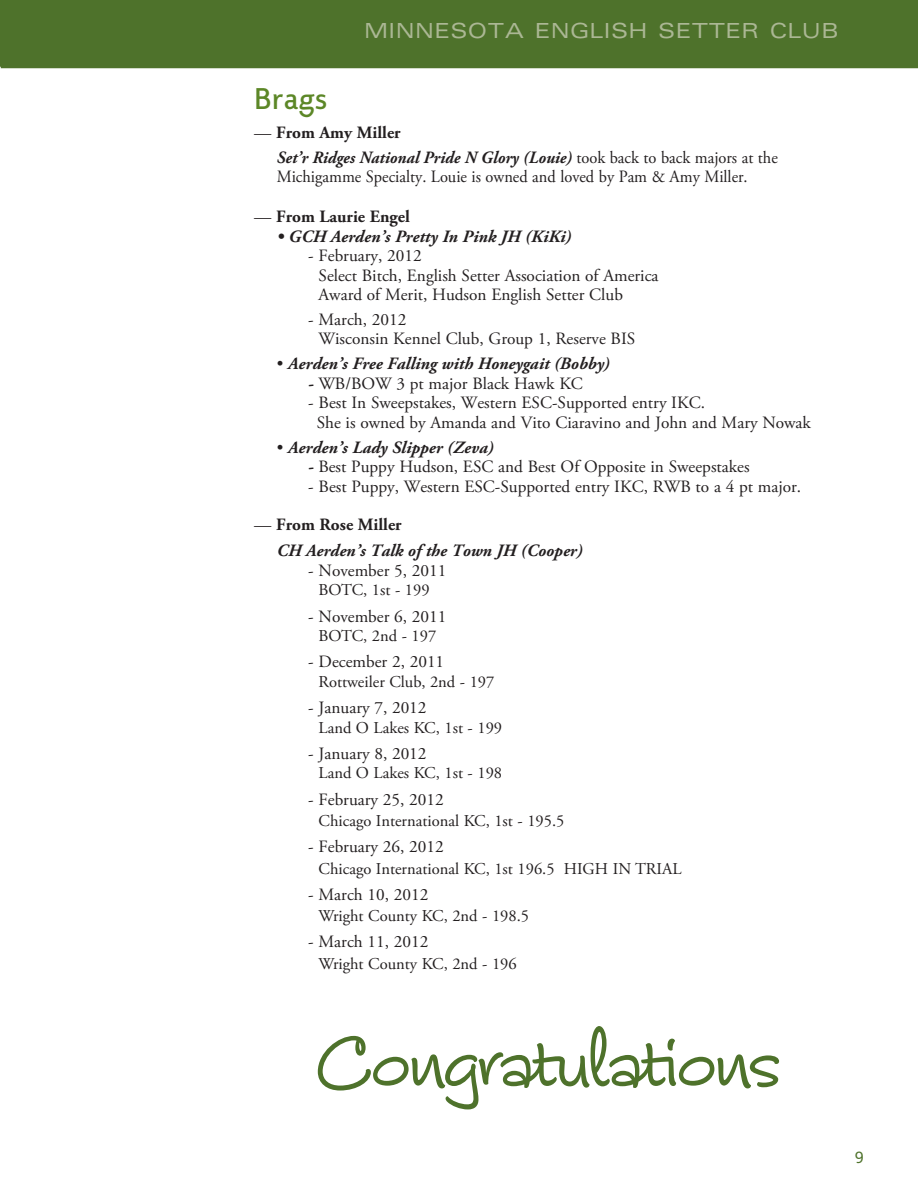
<style>
.page{position:relative;width:918px;height:1188px;background:#fff}
.page>*{position:absolute;margin:0;border:0;box-sizing:border-box;transform-origin:0 0}
.t1{font:73.5px "Girard Script";color:#4e722b}
.t2{font:36px "Faceplate Sans C Gauge";color:#5c8727}
.t3{font:22.5px "Univers Roman Ext DTC";letter-spacing:.05em;color:#abb794}
.t4{font:19.5px "Faceplate Sans B Gauge";color:#4e722b}
.t5{font:17.25px/19.5px "Adobe Garamond Pro";color:#231f20}
.t6{font:italic 700 17.25px/26.2px "Adobe Garamond Pro";color:#231f20}
.t7{font:italic 700 17.25px/24.9px "Adobe Garamond Pro";color:#231f20;scale:.95 1}
.t8{font:17.25px "Adobe Garamond Pro";color:#231f20;scale:.95 1}
.t9{font:700 17.25px "Adobe Garamond Pro";color:#231f20}
.t10{font:16.5px "Adobe Garamond Pro";color:#231f20}
.s1{font-weight:400;font-style:normal}
.s2{font-style:normal}
.s3{font-weight:400}
.s4{font-weight:700;font-style:italic}
</style>
<div class="page">
<div style="left:1px;top:0;width:917px;height:68px;background:#4e722b"></div>
<svg style="left:0;top:0;width:1px;height:69px"></svg>
<h3 class="t3" style="left:364px;top:17px;width:475px">MINNESOTA ENGLISH SETTER CLUB</h3>
<h2 class="t2" style="left:254px;top:79px;width:75px">Brags</h2>
<p class="t7" style="left:277px;top:120px;width:529px;text-indent:-22px"><span class="s1">—</span> <span class="s2">From Amy Miller<br></span>Set’r Ridges National Pride N Glory (Louie) <span class="s1">took back to back majors at the</span></p>
<p class="t8" style="left:277px;top:167px;width:497px">Michigamme Specialty. Louie is owned and loved by Pam &amp; Amy Miller.</p>
<p class="t9" style="left:254px;top:207px;width:157px"><span class="s3">—</span> From Laurie Engel</p>
<p class="t6" style="left:277px;top:223px;width:296px">• GCH Aerden’s Pretty In Pink JH (KiKi)</p>
<p class="t5" style="left:319px;top:247px;width:341px;text-indent:-10px">- February, 2012<br>Select Bitch, English Setter Association of America<br>Award of Merit, Hudson English Setter Club</p>
<p class="t5" style="left:319px;top:310px;width:318px;text-indent:-10px">- March, 2012<br>Wisconsin Kennel Club, Group 1, Reserve BIS</p>
<p class="t6" style="left:277px;top:351px;width:335px"><span class="s1">•</span> Aerden’s Free Falling with Honeygait (Bobby)</p>
<p class="t5" style="left:308px;top:374px;width:276px"><span class="s4">-</span> WB/BOW 3 pt major Black Hawk KC</p>
<p class="t5" style="left:317px;top:394px;width:496px;text-indent:-8px">- Best In Sweepstakes, Western ESC-Supported entry IKC.<br>She is owned by Amanda and Vito Ciaravino and John and Mary Nowak</p>
<p class="t6" style="left:277px;top:435px;width:218px"><span class="s1">•</span> Aerden’s Lady Slipper (Zeva)</p>
<p class="t5" style="left:308px;top:458px;width:443px"><span class="s4">-</span> Best Puppy Hudson, ESC and Best Of Opposite in Sweepstakes</p>
<p class="t5" style="left:308px;top:477px;width:494px">- Best Puppy, Western ESC-Supported entry IKC, RWB to a 4 pt major.</p>
<p class="t6" style="left:277px;top:512px;width:307px;text-indent:-22px"><span class="s1">—</span> <span class="s2">From Rose Miller<br></span>CH Aerden’s Talk of the Town JH (Cooper)</p>
<p class="t5" style="left:308px;top:561px;width:140px">- November 5, 2011</p>
<p class="t10" style="left:319px;top:580px;width:112px">BOTC, 1st - 199</p>
<p class="t5" style="left:308px;top:607px;width:140px">- November 6, 2011</p>
<p class="t10" style="left:319px;top:626px;width:119px">BOTC, 2nd - 197</p>
<p class="t5" style="left:308px;top:653px;width:137px">- December 2, 2011</p>
<p class="t10" style="left:319px;top:672px;width:177px">Rottweiler Club, 2nd - 197</p>
<p class="t5" style="left:308px;top:699px;width:120px">- January 7, 2012</p>
<p class="t10" style="left:319px;top:718px;width:185px">Land O Lakes KC, 1st - 199</p>
<p class="t5" style="left:308px;top:744px;width:120px">- January 8, 2012</p>
<p class="t10" style="left:319px;top:763px;width:185px">Land O Lakes KC, 1st - 198</p>
<p class="t5" style="left:308px;top:790px;width:137px">- February 25, 2012</p>
<p class="t10" style="left:319px;top:811px;width:247px">Chicago International KC, 1st - 195.5</p>
<p class="t5" style="left:308px;top:838px;width:137px">- February 26, 2012</p>
<p class="t10" style="left:319px;top:858px;width:365px">Chicago International KC, 1st 196.5 HIGH IN TRIAL</p>
<p class="t5" style="left:308px;top:885px;width:122px">- March 10, 2012</p>
<p class="t10" style="left:319px;top:906px;width:212px">Wright County KC, 2nd - 198.5</p>
<p class="t5" style="left:308px;top:933px;width:122px">- March 11, 2012</p>
<p class="t10" style="left:319px;top:954px;width:200px">Wright County KC, 2nd - 196</p>
<h1 class="t1" style="left:316px;top:1011px;width:466px">Congratulations</h1>
<p class="t4" style="left:855px;top:1147px;width:11px">9</p>
</div>
